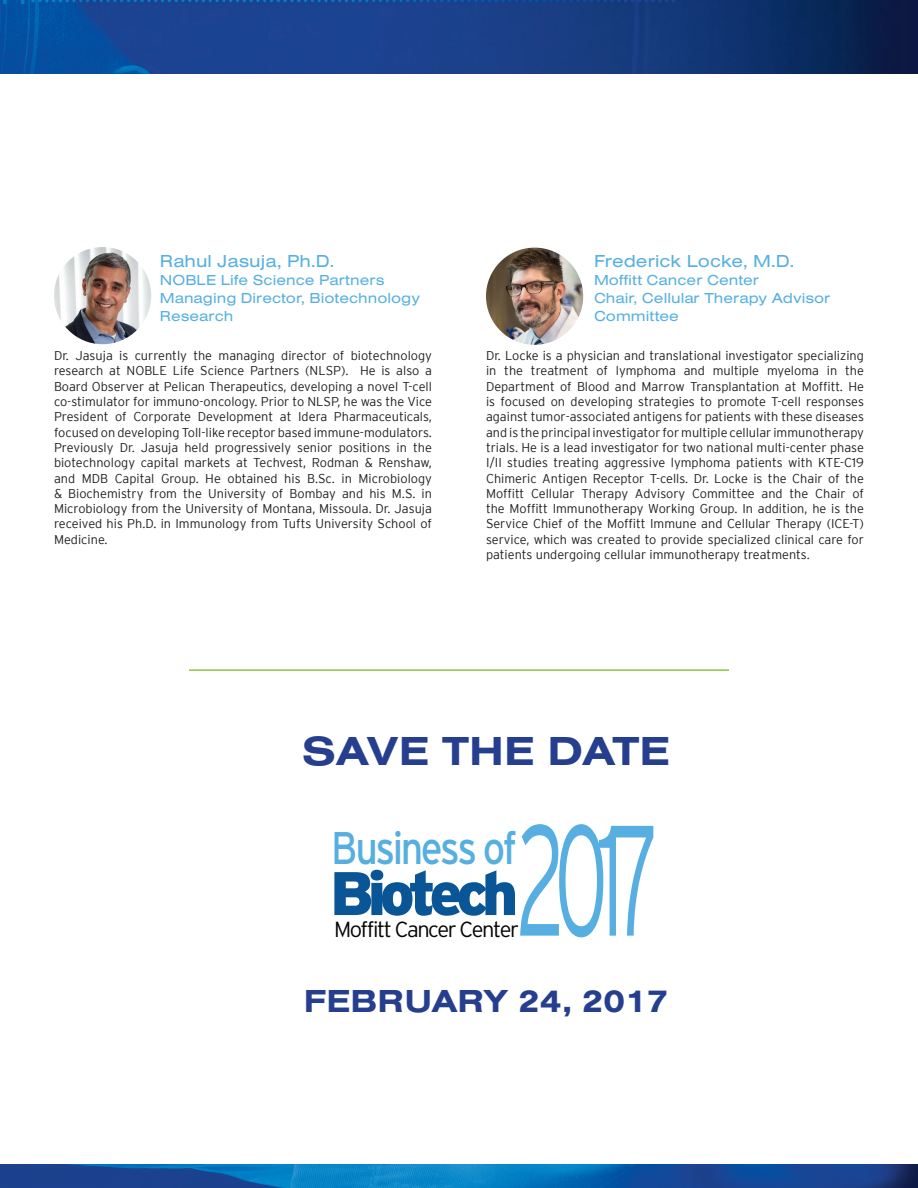
<style>
.page{position:relative;width:918px;height:1188px;background:#fff}
.page>*{position:absolute;margin:0;border:0;box-sizing:border-box;transform-origin:0 0}
.t1{font:300 156.9px "Interstate";color:#57afe1;scale:.54 1}
.t2{font:900 61.35px "Interstate";letter-spacing:-.105em;color:#095596}
.t3{font:45.6px "Interstate";letter-spacing:-.065em;color:#57afe1;scale:.87 1}
.t4{font:700 42px "Nimbus San Ext";letter-spacing:-.005em;color:#253f8e}
.t5{font:700 33px "Nimbus San Ext";color:#253f8e}
.t6{font:300 21.75px "Interstate";letter-spacing:-.065em;color:#040503}
.t7{font:18px "Nimbus San Ext";color:#57b0e2}
.t8{font:15px/18px "Nimbus San Ext";color:#57b0e2}
.t9{font:300 12.75px/15.3px "Interstate";color:#231f20;text-align:justify}
</style>
<div class="page">
<img style="left:0;top:0;width:918px;height:73px">
<img style="left:54px;top:247px;width:97px;height:97px;border-radius:49px">
<img style="left:486px;top:248px;width:97px;height:97px;border-radius:49px">
<hr style="left:189px;top:669px;width:540px;height:2px;background:#8ac53e">
<img style="left:0;top:1165px;width:918px;height:23px">
<p class="t7" style="left:160px;top:251px;width:176px">Rahul Jasuja, Ph.D.</p>
<p class="t8" style="left:160px;top:271px;width:226px">NOBLE Life Science Partners</p>
<p class="t8" style="left:160px;top:289px;width:262px">Managing Director, Biotechnology<br>Research</p>
<p class="t7" style="left:594px;top:251px;width:202px">Frederick Locke, M.D.</p>
<p class="t8" style="left:594px;top:271px;width:167px">Moffitt Cancer Center</p>
<p class="t8" style="left:594px;top:289px;width:238px">Chair, Cellular Therapy Advisor<br>Committee</p>
<p class="t9" style="left:54px;top:348px;width:380px">Dr. Jasuja is currently the managing director of biotechnology research at NOBLE Life Science Partners (NLSP). He is also a Board Observer at Pelican Therapeutics, developing a novel T-cell co-stimulator for immuno-oncology. Prior to NLSP, he was the Vice President of Corporate Development at Idera Pharmaceuticals, focused on developing Toll-like receptor based immune-modulators.<br>Previously Dr. Jasuja held progressively senior positions in the biotechnology capital markets at Techvest, Rodman &amp; Renshaw, and MDB Capital Group. He obtained his B.Sc. in Microbiology &amp; Biochemistry from the University of Bombay and his M.S. in Microbiology from the University of Montana, Missoula. Dr. Jasuja received his Ph.D. in Immunology from Tufts University School of Medicine.</p>
<p class="t9" style="left:486px;top:348px;width:380px">Dr. Locke is a physician and translational investigator specializing in the treatment of lymphoma and multiple myeloma in the Department of Blood and Marrow Transplantation at Moffitt. He is focused on developing strategies to promote T-cell responses against tumor-associated antigens for patients with these diseases and is the principal investigator for multiple cellular immunotherapy trials. He is a lead investigator for two national multi-center phase I/II studies treating aggressive lymphoma patients with KTE-C19<br>Chimeric Antigen Receptor T-cells. Dr. Locke is the Chair of the Moffitt Cellular Therapy Advisory Committee and the Chair of the Moffitt Immunotherapy Working Group. In addition, he is the Service Chief of the Moffitt Immune and Cellular Therapy (ICE-T) service, which was created to provide specialized clinical care for patients undergoing cellular immunotherapy treatments.</p>
<p class="t4" style="left:302px;top:728px;width:370px">SAVE THE DATE</p>
<p class="t1" style="left:517px;top:792px;width:267px">2017</p>
<p class="t3" style="left:331px;top:823px;width:215px">Business of</p>
<p class="t2" style="left:330px;top:858px;width:190px">Biotech</p>
<p class="t6" style="left:334px;top:917px;width:186px">Moffitt Cancer Center</p>
<p class="t5" style="left:304px;top:982px;width:366px">FEBRUARY 24, 2017</p>
</div>
